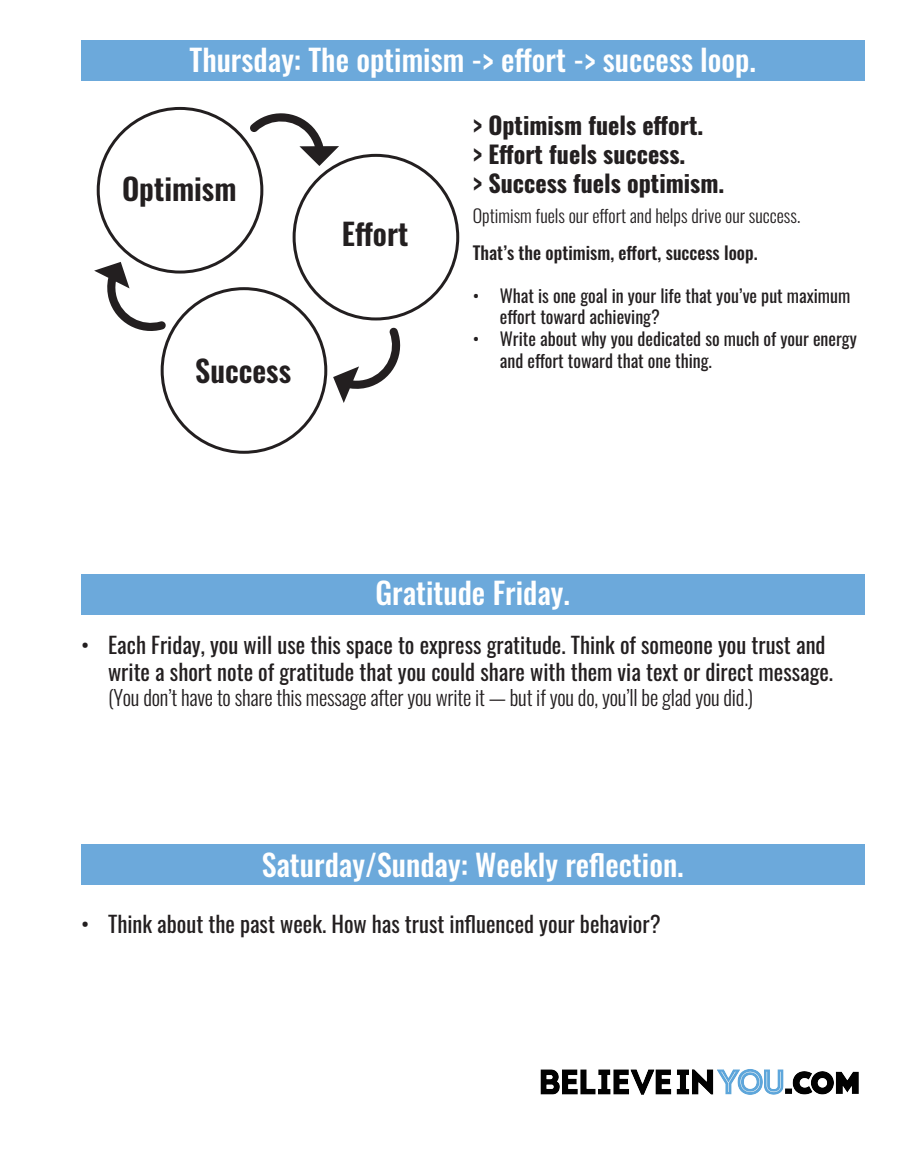
<style>
.page{position:relative;width:905px;height:1175px;background:#fff}
.page>*{position:absolute;margin:0;border:0;box-sizing:border-box;transform-origin:0 0}
.t1{font:500 30px "Oswald";color:#fff}
.t2{font:600 30px "Oswald";color:#231f20}
.t3{font:700 24px/28.8px "Oswald";color:#231f20}
.t4{font:22.5px/27px "Oswald";color:#231f20}
.t5{font:300 21px "Oswald";letter-spacing:-.01em;color:#231f20}
.t6{font:18px/21.6px "Oswald";color:#231f20}
.t7{font:300 18px "Oswald";color:#231f20}
.t8{font:500 18px "Oswald";color:#231f20}
</style>
<div class="page">
<div style="left:81px;top:40px;width:783px;height:41px;background:#6ca9db"></div>
<div style="left:81px;top:574px;width:783px;height:40px;background:#6ca9db"></div>
<div style="left:81px;top:844px;width:783px;height:40px;background:#6ca9db"></div>
<svg style="left:94px;top:262px;width:72px;height:69px"></svg>
<svg style="left:249px;top:113px;width:90px;height:53px"></svg>
<svg style="left:333px;top:327px;width:68px;height:76px"></svg>
<img style="left:540px;top:1069px;width:319px;height:26px">
<h1 class="t1" style="left:189px;top:44px;width:568px">Thursday: The optimism -&gt; effort -&gt; success loop.</h1>
<h1 class="t2" style="left:122px;top:173px;width:116px">Optimism</h1>
<h1 class="t2" style="left:195px;top:355px;width:97px">Success</h1>
<h1 class="t2" style="left:342px;top:218px;width:68px">Effort</h1>
<p class="t3" style="left:472px;top:113px;width:253px">&gt; Optimism fuels effort.<br>&gt; Effort fuels success.<br>&gt; Success fuels optimism.</p>
<p class="t7" style="left:472px;top:200px;width:329px">Optimism fuels our effort and helps drive our success.</p>
<p class="t8" style="left:472px;top:243px;width:286px">That’s the optimism, effort, success loop.</p>
<p class="t6" style="left:500px;top:283px;width:352px;text-indent:-27px">• What is one goal in your life that you’ve put maximum effort toward achieving?</p>
<p class="t6" style="left:500px;top:326px;width:358px;text-indent:-27px">• Write about why you dedicated so much of your energy and effort toward that one thing.</p>
<h1 class="t1" style="left:375px;top:577px;width:196px">Gratitude Friday.</h1>
<p class="t4" style="left:108px;top:629px;width:726px;text-indent:-27px">• Each Friday, you will use this space to express gratitude. Think of someone you trust and write a short note of gratitude that you could share with them via text or direct message.</p>
<p class="t5" style="left:108px;top:679px;width:646px">(You don’t have to share this message after you write it — but if you do, you’ll be glad you did.)</p>
<h1 class="t1" style="left:262px;top:849px;width:423px">Saturday/Sunday: Weekly reflection.</h1>
<p class="t4" style="left:81px;top:908px;width:581px">• Think about the past week. How has trust influenced your behavior?</p>
</div>
